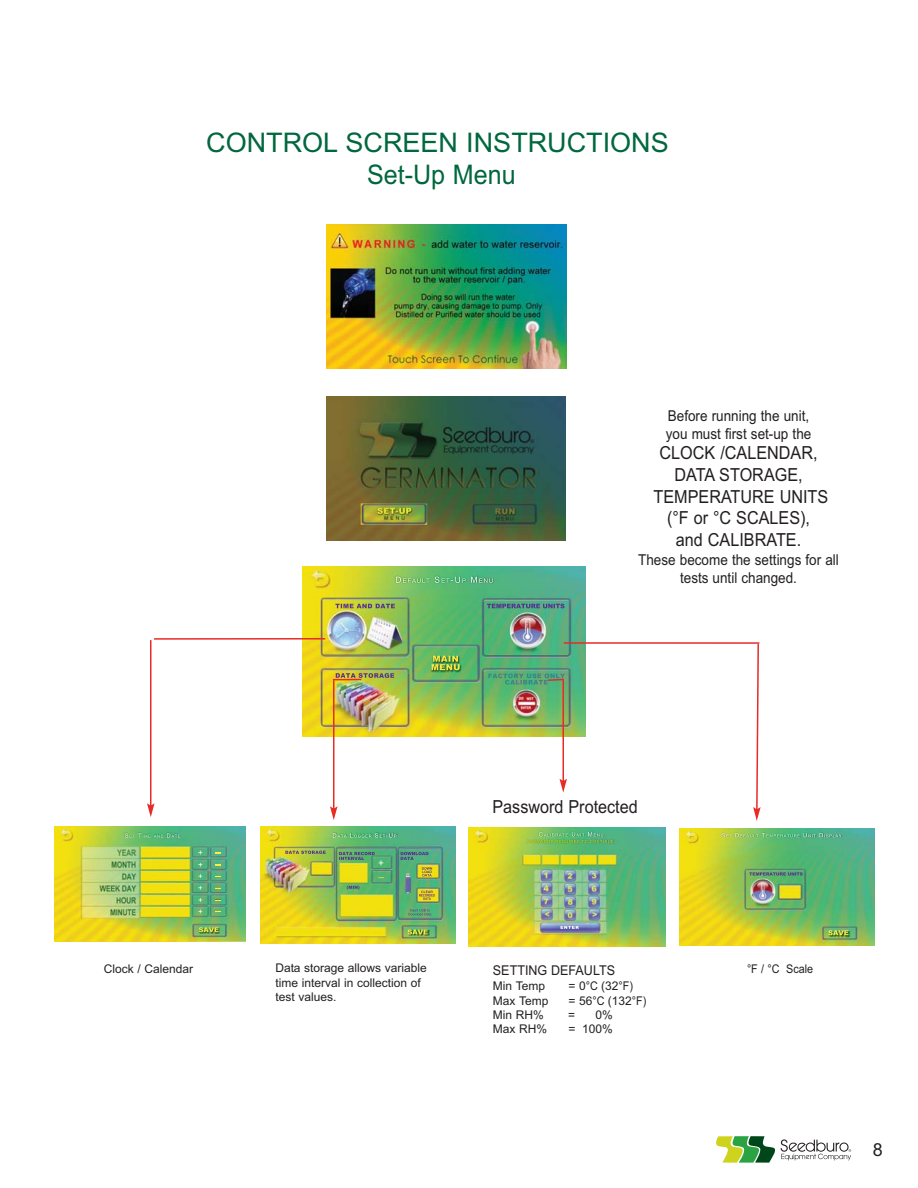
<style>
.page{position:relative;width:918px;height:1188px;background:#fff}
.page>*{position:absolute;margin:0;border:0;box-sizing:border-box;transform-origin:0 0}
.t1{font:27px/32.4px "Arial";color:#00673e;text-align:center}
.t2{font:18px/21.6px "Arial";color:#231f20;text-align:center;scale:.9 1}
.t3{font:18px "Arial";color:#231f20}
.t4{font:15px/18px "Arial";color:#231f20;scale:.9 1}
.t5{font:13.5px "Arial";color:#231f20;scale:.93 1}
.t6{font:12px/14.4px "Arial";color:#231f20}
.t7{font:12px "Arial";color:#231f20;scale:.9 1}
</style>
<div class="page">
<svg style="left:302px;top:566px;width:284px;height:175px"></svg>
<img style="left:303px;top:567px;width:283px;height:169px">
<img style="left:396px;top:577px;width:86px;height:6px">
<img style="left:431px;top:656px;width:29px;height:14px">
<img style="left:335px;top:604px;width:60px;height:4px">
<img style="left:336px;top:673px;width:58px;height:5px">
<img style="left:487px;top:604px;width:77px;height:4px">
<img style="left:488px;top:674px;width:61px;height:4px">
<svg style="left:55px;top:941px;width:191px;height:1px"></svg>
<img style="left:55px;top:827px;width:191px;height:114px">
<img style="left:199px;top:927px;width:20px;height:5px">
<img style="left:125px;top:833px;width:55px;height:5px">
<svg style="left:198px;top:851px;width:4px;height:3px"></svg>
<svg style="left:198px;top:863px;width:4px;height:4px"></svg>
<svg style="left:198px;top:874px;width:4px;height:4px"></svg>
<svg style="left:198px;top:886px;width:4px;height:4px"></svg>
<svg style="left:198px;top:898px;width:4px;height:4px"></svg>
<svg style="left:198px;top:909px;width:4px;height:4px"></svg>
<img style="left:260px;top:827px;width:195px;height:117px">
<img style="left:333px;top:833px;width:44px;height:5px">
<img style="left:285px;top:851px;width:41px;height:3px">
<img style="left:339px;top:852px;width:36px;height:8px">
<img style="left:378px;top:861px;width:6px;height:17px">
<img style="left:401px;top:852px;width:28px;height:8px">
<img style="left:410px;top:909px;width:14px;height:3px">
<svg style="left:422px;top:867px;width:10px;height:9px"></svg>
<img style="left:419px;top:891px;width:14px;height:6px">
<img style="left:408px;top:929px;width:20px;height:6px">
<img style="left:469px;top:828px;width:197px;height:118px">
<img style="left:527px;top:840px;width:23px;height:3px">
<img style="left:539px;top:832px;width:64px;height:5px">
<img style="left:561px;top:926px;width:18px;height:3px">
<img style="left:680px;top:828px;width:194px;height:117px">
<img style="left:828px;top:930px;width:20px;height:5px">
<img style="left:721px;top:833px;width:62px;height:4px">
<svg style="left:836px;top:834px;width:6px;height:3px"></svg>
<img style="left:749px;top:872px;width:54px;height:4px">
<hr style="left:154px;top:638px;width:171px;height:2px;background:#e82b25">
<hr style="left:564px;top:642px;width:195px;height:2px;background:#e82b25">
<svg style="left:333px;top:679px;width:28px;height:1px"></svg>
<svg style="left:546px;top:678px;width:19px;height:4px"></svg>
<hr style="left:150px;top:640px;width:2px;height:166px;background:#e82b25">
<svg style="left:147px;top:803px;width:7px;height:14px"></svg>
<hr style="left:333px;top:680px;width:1px;height:129px;background:#e82b25">
<svg style="left:330px;top:806px;width:8px;height:14px"></svg>
<hr style="left:562px;top:679px;width:2px;height:102px;background:#e82b25">
<svg style="left:560px;top:779px;width:7px;height:14px"></svg>
<svg style="left:753px;top:643px;width:8px;height:178px"></svg>
<img style="left:326px;top:397px;width:240px;height:144px">
<img style="left:326px;top:224px;width:241px;height:145px">
<svg style="left:716px;top:1136px;width:136px;height:27px"></svg>
<h1 class="t1" style="left:206px;top:129px;width:464px">CONTROL SCREEN INSTRUCTIONS<br>Set-Up Menu</h1>
<p class="t4" style="left:666px;top:408px;width:163px">Before running the unit, you must first set-up the</p>
<h2 class="t2" style="left:654px;top:444px;width:196px">CLOCK /CALENDAR,<br>DATA STORAGE,<br>TEMPERATURE UNITS (°F or °C SCALES),<br>and CALIBRATE.</h2>
<p class="t4" style="left:638px;top:552px;width:225px;text-align:center">These become the settings for all tests until changed.</p>
<h2 class="t2" style="left:492px;top:797px;width:163px">Password Protected</h2>
<p class="t6" style="left:275px;top:962px;width:153px">Data storage allows variable time interval in collection of test values.</p>
<p class="t6" style="left:104px;top:963px;width:91px">Clock / Calendar</p>
<p class="t7" style="left:747px;top:965px;width:75px">°F / °C Scale</p>
<p class="t5" style="left:493px;top:965px;width:133px">SETTING DEFAULTS</p>
<p class="t6" style="left:493px;top:980px;width:54px">Min Temp</p>
<p class="t6" style="left:568px;top:980px;width:66px">= 0°C (32°F)</p>
<p class="t6" style="left:493px;top:994px;width:57px">Max Temp</p>
<p class="t6" style="left:568px;top:994px;width:79px">= 56°C (132°F)</p>
<p class="t6" style="left:493px;top:1009px;width:52px">Min RH%</p>
<p class="t6" style="left:568px;top:1009px;width:9px">=</p>
<p class="t6" style="left:596px;top:1009px;width:19px">0%</p>
<p class="t6" style="left:493px;top:1023px;width:56px">Max RH%</p>
<p class="t6" style="left:568px;top:1023px;width:46px">= 100%</p>
<h2 class="t3" style="left:873px;top:1143px;width:12px">8</h2>
</div>
